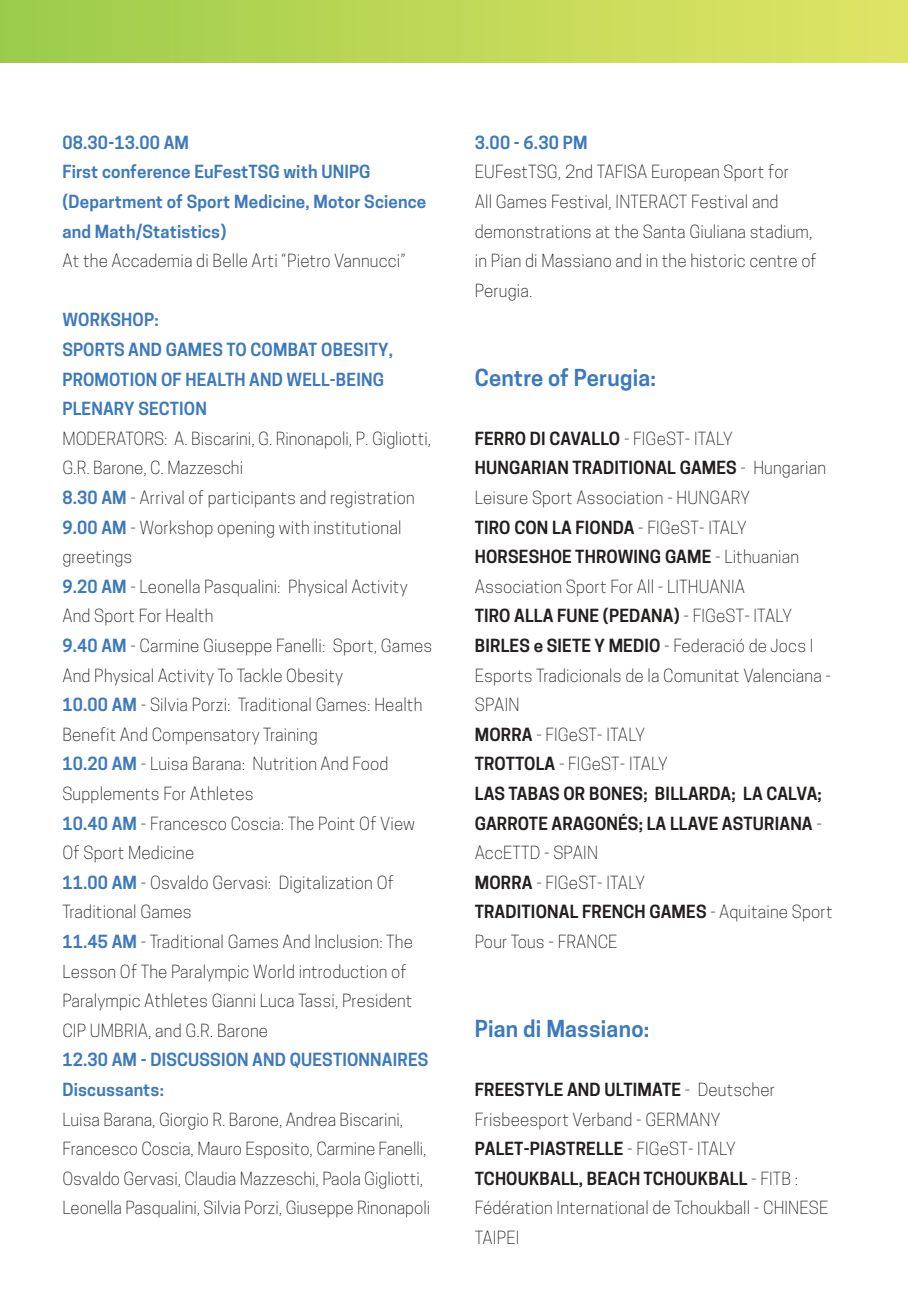
<style>
.page{position:relative;width:908px;height:1304px;background:#fff}
.page>*{position:absolute;margin:0;border:0;box-sizing:border-box;transform-origin:0 0}
.t1{font:600 22px "Cooper Hewitt";letter-spacing:.01em;color:#3c79bd}
.t2{font:300 17px/29.6px "Cooper Hewitt";letter-spacing:.01em;color:#241f1f}
.t3{font:600 17px/29.6px "Cooper Hewitt";letter-spacing:.01em;color:#3c79bd}
.s1{font-weight:600;color:#3c79bd}
.s2{font-weight:600}
</style>
<div class="page">
<div style="left:0;top:0;width:907px;height:62px;background:linear-gradient(to right,#9ccc4b,#e2e565)"></div>
<p class="t3" style="left:62px;top:128px;width:365px">08.30-13.00 AM<br>First conference EuFestTSG with UNIPG (Department of Sport Medicine, Motor Science and Math/Statistics)</p>
<p class="t2" style="left:62px;top:246px;width:345px">At the Accademia di Belle Arti “Pietro Vannucci”</p>
<p class="t3" style="left:62px;top:305px;width:332px">WORKSHOP:<br>SPORTS AND GAMES TO COMBAT OBESITY,<br>PROMOTION OF HEALTH AND WELL-BEING<br>PLENARY SECTION</p>
<p class="t2" style="left:62px;top:424px;width:371px">MODERATORS: A. Biscarini, G. Rinonapoli, P. Gigliotti, G.R. Barone, C. Mazzeschi<br><span class="s1">8.30 AM</span> - Arrival of participants and registration <span class="s1">9.00 AM</span> - Workshop opening with institutional greetings<br><span class="s1">9.20 AM</span> - Leonella Pasqualini: Physical Activity And Sport For Health<br><span class="s1">9.40 AM</span> - Carmine Giuseppe Fanelli: Sport, Games And Physical Activity To Tackle Obesity<br><span class="s1">10.00 AM</span> - Silvia Porzi: Traditional Games: Health Benefit And Compensatory Training<br><span class="s1">10.20 AM</span> - Luisa Barana: Nutrition And Food Supplements For Athletes<br><span class="s1">10.40 AM</span> - Francesco Coscia: The Point Of View Of Sport Medicine<br><span class="s1">11.00 AM</span> - Osvaldo Gervasi: Digitalization Of Traditional Games<br><span class="s1">11.45 AM</span> - Traditional Games And Inclusion: The Lesson Of The Paralympic World introduction of Paralympic Athletes Gianni Luca Tassi, President CIP UMBRIA, and G.R. Barone</p>
<p class="t3" style="left:62px;top:1045px;width:367px">12.30 AM - DISCUSSION AND QUESTIONNAIRES<br>Discussants:</p>
<p class="t2" style="left:62px;top:1104px;width:369px">Luisa Barana, Giorgio R. Barone, Andrea Biscarini, Francesco Coscia, Mauro Esposito, Carmine Fanelli, Osvaldo Gervasi, Claudia Mazzeschi, Paola Gigliotti, Leonella Pasqualini, Silvia Porzi, Giuseppe Rinonapoli</p>
<p class="t3" style="left:474px;top:128px;width:114px">3.00 - 6.30 PM</p>
<p class="t2" style="left:474px;top:157px;width:343px">EUFestTSG, 2nd TAFISA European Sport for<br>All Games Festival, INTERACT Festival and demonstrations at the Santa Giuliana stadium, in Pian di Massiano and in the historic centre of Perugia.</p>
<p class="t1" style="left:474px;top:364px;width:182px">Centre of Perugia:</p>
<p class="t2" style="left:474px;top:424px;width:359px"><span class="s2">FERRO DI CAVALLO</span> - FIGeST- ITALY<br><span class="s2">HUNGARIAN TRADITIONAL GAMES</span> - Hungarian<br>Leisure Sport Association - HUNGARY<br><span class="s2">TIRO CON LA FIONDA</span> - FIGeST- ITALY<br><span class="s2">HORSESHOE THROWING GAME</span> - Lithuanian<br>Association Sport For All - LITHUANIA<br><span class="s2">TIRO ALLA FUNE (PEDANA)</span> - FIGeST- ITALY<br><span class="s2">BIRLES e SIETE Y MEDIO</span> - Federació de Jocs I<br>Esports Tradicionals de la Comunitat Valenciana -<br>SPAIN<br><span class="s2">MORRA</span> - FIGeST- ITALY<br><span class="s2">TROTTOLA</span> - FIGeST- ITALY<br><span class="s2">LAS TABAS OR BONES; BILLARDA; LA CALVA;<br>GARROTE ARAGONÉS; LA LLAVE ASTURIANA</span> -<br>AccETTD - SPAIN<br><span class="s2">MORRA</span> - FIGeST- ITALY<br><span class="s2">TRADITIONAL FRENCH GAMES</span> - Aquitaine Sport<br>Pour Tous - FRANCE</p>
<p class="t1" style="left:474px;top:1016px;width:176px">Pian di Massiano:</p>
<p class="t2" style="left:474px;top:1075px;width:355px"><span class="s2">FREESTYLE AND ULTIMATE</span> - Deutscher<br>Frisbeesport Verband - GERMANY<br><span class="s2">PALET-PIASTRELLE</span> - FIGeST- ITALY<br><span class="s2">TCHOUKBALL, BEACH TCHOUKBALL</span> - FITB :<br>Fédération International de Tchoukball - CHINESE<br>TAIPEI</p>
</div>
